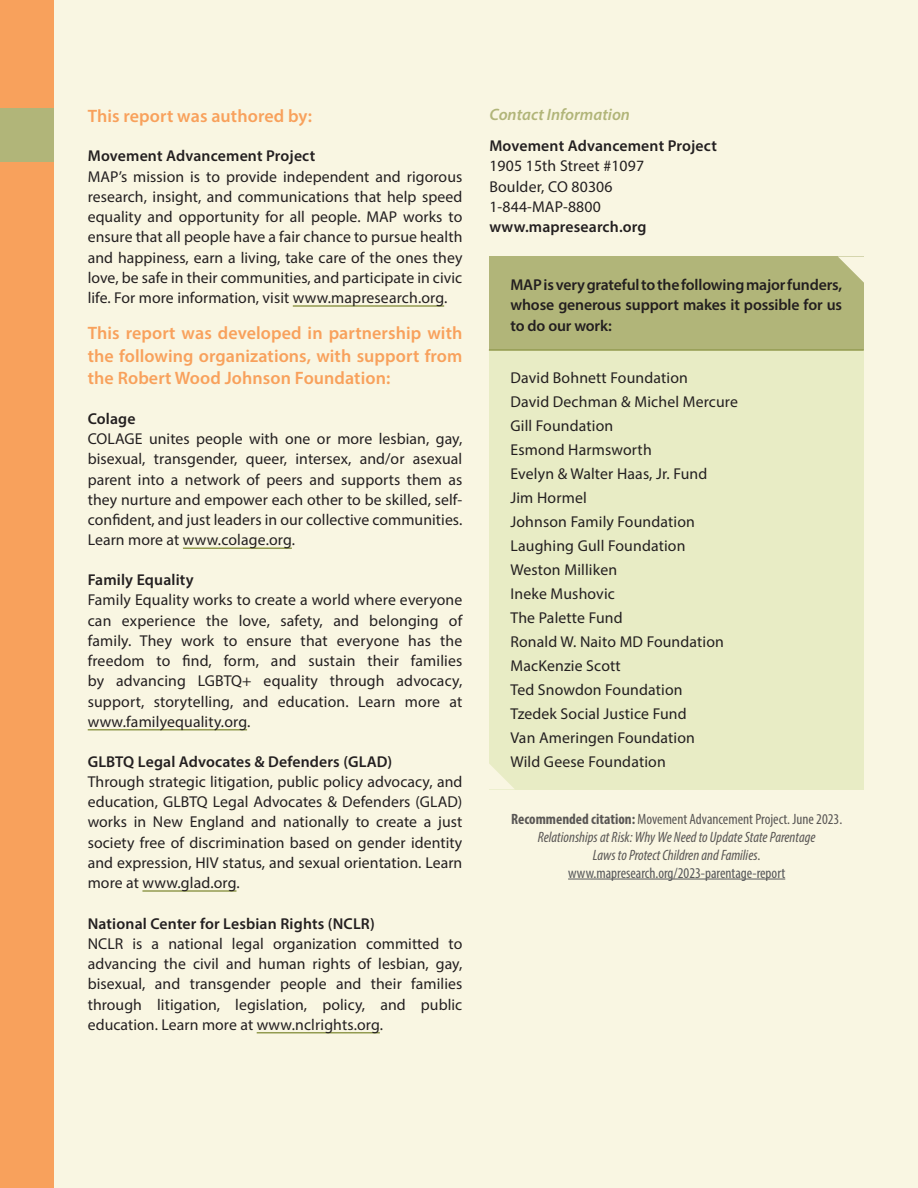
<style>
.page{position:relative;width:918px;height:1188px;background:#fff}
.page>*{position:absolute;margin:0;border:0;box-sizing:border-box;transform-origin:0 0}
.t1{font:600 18px/22.5px "Myriad Pro";letter-spacing:.005em;color:#f8a15c;text-align:justify}
.t2{font:italic 600 16.5px "Myriad Pro";color:#b1b579}
.t3{font:15.75px/20.2px "Myriad Pro";letter-spacing:.01em;color:#231f20;text-align:justify}
.t4{font:600 15.75px/20.2px "Myriad Pro";letter-spacing:.01em;color:#231f20;text-align:justify}
.t5{font:italic condensed 15px/18px "Myriad Pro";color:#5a5755;text-align:center}
.s1{font-weight:700;font-style:normal}
.s2{font-style:normal}
.s3{font-style:normal;color:#57585a}
</style>
<div class="page">
<div style="left:31px;top:0;width:887px;height:1188px;background:#f9f6e2"></div>
<div style="left:0;top:0;width:54px;height:1188px;background:#f8a15c"></div>
<div style="left:0;top:108px;width:54px;height:54px;background:#b1b579"></div>
<hr style="left:293px;top:305px;width:151px;height:2px;background:#939b50">
<hr style="left:183px;top:548px;width:109px;height:1px;background:#939b50">
<hr style="left:88px;top:729px;width:159px;height:1px;background:#939b50">
<hr style="left:142px;top:890px;width:94px;height:2px;background:#939b50">
<hr style="left:257px;top:1032px;width:123px;height:2px;background:#939b50">
<div style="left:489px;top:257px;width:375px;height:93px;background:#b1b579"></div>
<div style="left:489px;top:350px;width:375px;height:439px;background:#e8ecc5"></div>
<hr style="left:489px;top:349px;width:375px;height:2px;background:#939b50">
<svg style="left:489px;top:764px;width:25px;height:25px"></svg>
<svg style="left:838px;top:256px;width:26px;height:27px"></svg>
<hr style="left:568px;top:879px;width:217px;height:1px;background:#57585a">
<p class="t1" style="left:88px;top:104px;width:226px">This report was authored by:</p>
<p class="t4" style="left:88px;top:145px;width:229px">Movement Advancement Project</p>
<p class="t3" style="left:88px;top:166px;width:376px">MAP’s mission is to provide independent and rigorous research, insight, and communications that help speed equality and opportunity for all people. MAP works to ensure that all people have a fair chance to pursue health and happiness, earn a living, take care of the ones they love, be safe in their communities, and participate in civic life. For more information, visit www.mapresearch.org.</p>
<p class="t1" style="left:88px;top:321px;width:376px">This report was developed in partnership with the following organizations, with support from the Robert Wood Johnson Foundation:</p>
<p class="t4" style="left:88px;top:408px;width:49px">Colage</p>
<p class="t3" style="left:88px;top:428px;width:376px">COLAGE unites people with one or more lesbian, gay, bisexual, transgender, queer, intersex, and/or asexual parent into a network of peers and supports them as they nurture and empower each other to be skilled, self&shy;confident, and just leaders in our collective communities.<br>Learn more at www.colage.org.</p>
<p class="t4" style="left:88px;top:569px;width:107px">Family Equality</p>
<p class="t3" style="left:88px;top:590px;width:376px">Family Equality works to create a world where everyone can experience the love, safety, and belonging of family. They work to ensure that everyone has the freedom to find, form, and sustain their families by advancing LGBTQ+ equality through advocacy, support, storytelling, and education. Learn more at www.familyequality.org.</p>
<p class="t4" style="left:88px;top:751px;width:306px">GLBTQ Legal Advocates &amp; Defenders (GLAD)</p>
<p class="t3" style="left:88px;top:771px;width:376px">Through strategic litigation, public policy advocacy, and education, GLBTQ Legal Advocates &amp; Defenders (GLAD) works in New England and nationally to create a just society free of discrimination based on gender identity and expression, HIV status, and sexual orientation. Learn more at www.glad.org.</p>
<p class="t4" style="left:88px;top:913px;width:289px">National Center for Lesbian Rights (NCLR)</p>
<p class="t3" style="left:88px;top:933px;width:376px">NCLR is a national legal organization committed to advancing the civil and human rights of lesbian, gay, bisexual, and transgender people and their families through litigation, legislation, policy, and public education. Learn more at www.nclrights.org.</p>
<p class="t2" style="left:489px;top:104px;width:142px">Contact Information</p>
<p class="t4" style="left:489px;top:135px;width:229px">Movement Advancement Project</p>
<p class="t3" style="left:489px;top:156px;width:156px;text-align:left">1905 15th Street #1097<br>Boulder, CO 80306<br>1-844-MAP-8800</p>
<p class="t4" style="left:489px;top:216px;width:159px">www.mapresearch.org</p>
<p class="t4" style="left:510px;top:274px;width:333px">MAP is very grateful to the following major funders, whose generous support makes it possible for us to do our work:</p>
<p class="t3" style="left:510px;top:366px;width:229px;line-height:24px;text-align:left">David Bohnett Foundation<br>David Dechman &amp; Michel Mercure<br>Gill Foundation<br>Esmond Harmsworth<br>Evelyn &amp; Walter Haas, Jr. Fund<br>Jim Hormel<br>Johnson Family Foundation<br>Laughing Gull Foundation<br>Weston Milliken<br>Ineke Mushovic<br>The Palette Fund<br>Ronald W. Naito MD Foundation<br>MacKenzie Scott<br>Ted Snowdon Foundation<br>Tzedek Social Justice Fund<br>Van Ameringen Foundation<br>Wild Geese Foundation</p>
<p class="t5" style="left:511px;top:809px;width:333px"><span class="s1">Recommended citation:</span> <span class="s2">Movement Advancement Project. June 2023.<br></span>Relationships at Risk: Why We Need to Update State Parentage<br>Laws to Protect Children and Families<span class="s2">. </span><span class="s3">www.mapresearch.org/2023-parentage-report</span></p>
</div>
